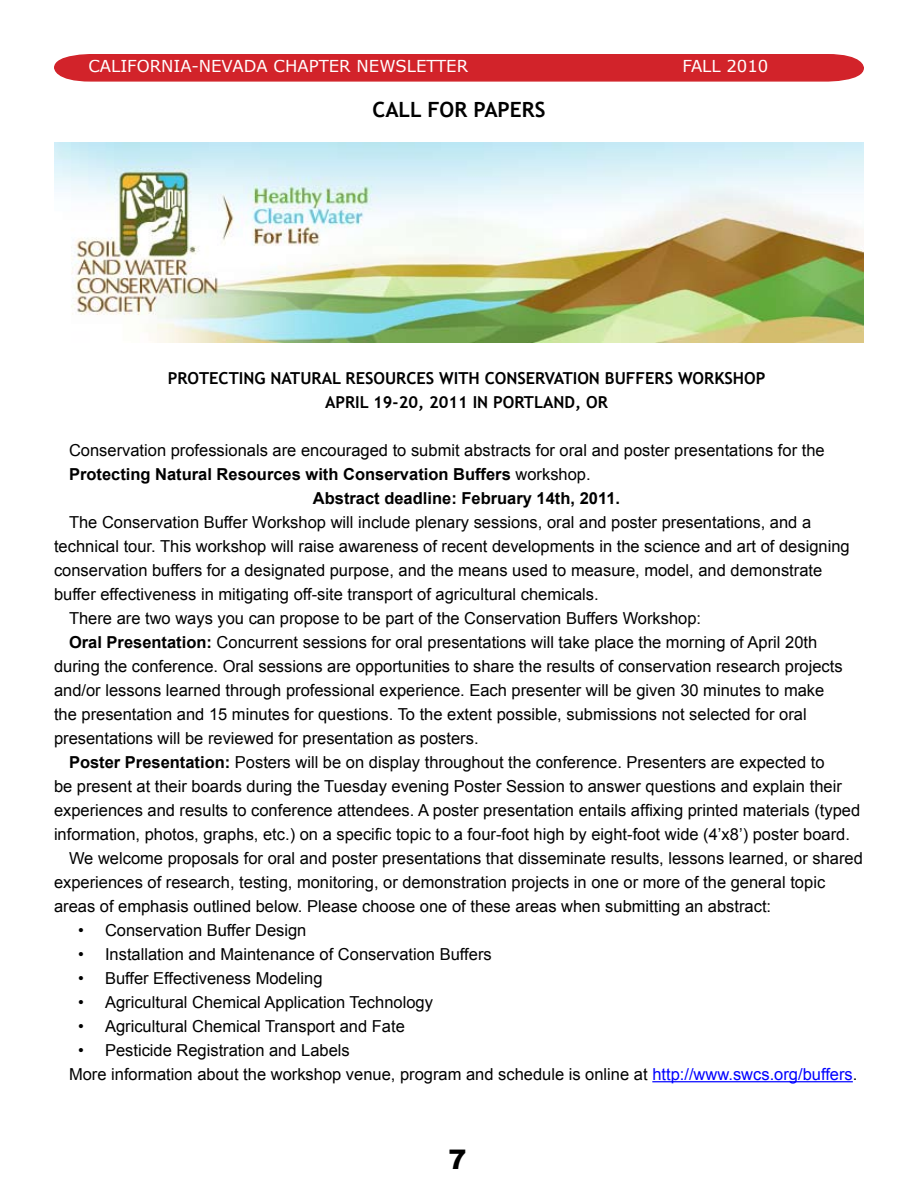
<style>
.page{position:relative;width:918px;height:1188px;background:#fff}
.page>*{position:absolute;margin:0;border:0;box-sizing:border-box;transform-origin:0 0}
.t1{font:700 21px "Trebuchet MS";color:#000}
.t2{font:16.5px/24px "Arial";color:#000;text-align:justify}
.t3{font:700 16.5px "Arial";color:#000}
.t4{font:700 16.5px/24px "Trebuchet MS";color:#000}
.t5{font:16.5px "Verdana";color:#fff}
.s1{font-weight:400}
.s2{font-weight:700}
.s3{color:#00f}
</style>
<div class="page">
<svg style="left:54px;top:54px;width:810px;height:28px;background:#d5353c"></svg>
<div style="left:88px;top:59px;width:739px;height:18px;background:#d2232a"></div>
<div style="left:87px;top:58px;width:741px;height:19px;border:2px solid #d2232a"></div>
<img style="left:54px;top:143px;width:810px;height:200px">
<hr style="left:652px;top:1081px;width:201px;height:1px;background:#00f">
<p class="t5" style="left:88px;top:56px;width:381px">CALIFORNIA-NEVADA CHAPTER NEWSLETTER</p>
<p class="t5" style="left:682px;top:56px;width:88px">FALL 2010</p>
<p class="t1" style="left:373px;top:97px;width:174px">CALL FOR PAPERS</p>
<p class="t4" style="left:325px;top:366px;width:442px;text-indent:-157px">PROTECTING NATURAL RESOURCES WITH CONSERVATION BUFFERS WORKSHOP<br>APRIL 19-20, 2011 IN PORTLAND, OR</p>
<p class="t2" style="left:69px;top:438px;width:757px">Conservation professionals are encouraged to submit abstracts for oral and poster presentations for the</p>
<p class="t3" style="left:69px;top:463px;width:523px">Protecting Natural Resources with Conservation Buffers <span class="s1">workshop.</span></p>
<p class="t3" style="left:313px;top:487px;width:309px">Abstract deadline: February 14th, 2011.</p>
<p class="t2" style="left:69px;top:510px;width:744px">The Conservation Buffer Workshop will include plenary sessions, oral and poster presentations, and a</p>
<p class="t2" style="left:54px;top:534px;width:797px">technical tour. This workshop will raise awareness of recent developments in the science and art of designing</p>
<p class="t2" style="left:54px;top:558px;width:770px">conservation buffers for a designated purpose, and the means used to measure, model, and demonstrate</p>
<p class="t2" style="left:54px;top:582px;width:546px">buffer effectiveness in mitigating off-site transport of agricultural chemicals.</p>
<p class="t2" style="left:69px;top:606px;width:634px">There are two ways you can propose to be part of the Conservation Buffers Workshop:</p>
<p class="t2" style="left:69px;top:630px;width:750px"><span class="s2">Oral Presentation:</span> Concurrent sessions for oral presentations will take place the morning of April 20th</p>
<p class="t2" style="left:54px;top:654px;width:790px">during the conference. Oral sessions are opportunities to share the results of conservation research projects</p>
<p class="t2" style="left:54px;top:678px;width:772px">and/or lessons learned through professional experience. Each presenter will be given 30 minutes to make</p>
<p class="t2" style="left:54px;top:702px;width:754px">the presentation and 15 minutes for questions. To the extent possible, submissions not selected for oral</p>
<p class="t2" style="left:54px;top:726px;width:426px">presentations will be reviewed for presentation as posters.</p>
<p class="t2" style="left:69px;top:750px;width:757px"><span class="s2">Poster Presentation:</span> Posters will be on display throughout the conference. Presenters are expected to</p>
<p class="t2" style="left:54px;top:774px;width:789px">be present at their boards during the Tuesday evening Poster Session to answer questions and explain their</p>
<p class="t2" style="left:54px;top:798px;width:808px">experiences and results to conference attendees. A poster presentation entails affixing printed materials (typed</p>
<p class="t2" style="left:54px;top:822px;width:798px">information, photos, graphs, etc.) on a specific topic to a four-foot high by eight-foot wide (4’x8’) poster board.</p>
<p class="t2" style="left:69px;top:846px;width:795px">We welcome proposals for oral and poster presentations that disseminate results, lessons learned, or shared</p>
<p class="t2" style="left:54px;top:870px;width:773px">experiences of research, testing, monitoring, or demonstration projects in one or more of the general topic</p>
<p class="t2" style="left:54px;top:894px;width:719px">areas of emphasis outlined below. Please choose one of these areas when submitting an abstract:</p>
<p class="t2" style="left:105px;top:918px;width:203px">Conservation Buffer Design</p>
<p class="t2" style="left:105px;top:942px;width:388px">Installation and Maintenance of Conservation Buffers</p>
<p class="t2" style="left:105px;top:966px;width:219px">Buffer Effectiveness Modeling</p>
<p class="t2" style="left:105px;top:990px;width:330px">Agricultural Chemical Application Technology</p>
<p class="t2" style="left:105px;top:1014px;width:301px">Agricultural Chemical Transport and Fate</p>
<p class="t2" style="left:105px;top:1038px;width:246px">Pesticide Registration and Labels</p>
<p class="t2" style="left:69px;top:1062px;width:790px">More information about the workshop venue, program and schedule is online at <span class="s3">http://www.swcs.org/buffers</span>.</p>
<p class="t2" style="left:78px;top:918px;width:7px">• • • • • •</p>
</div>
